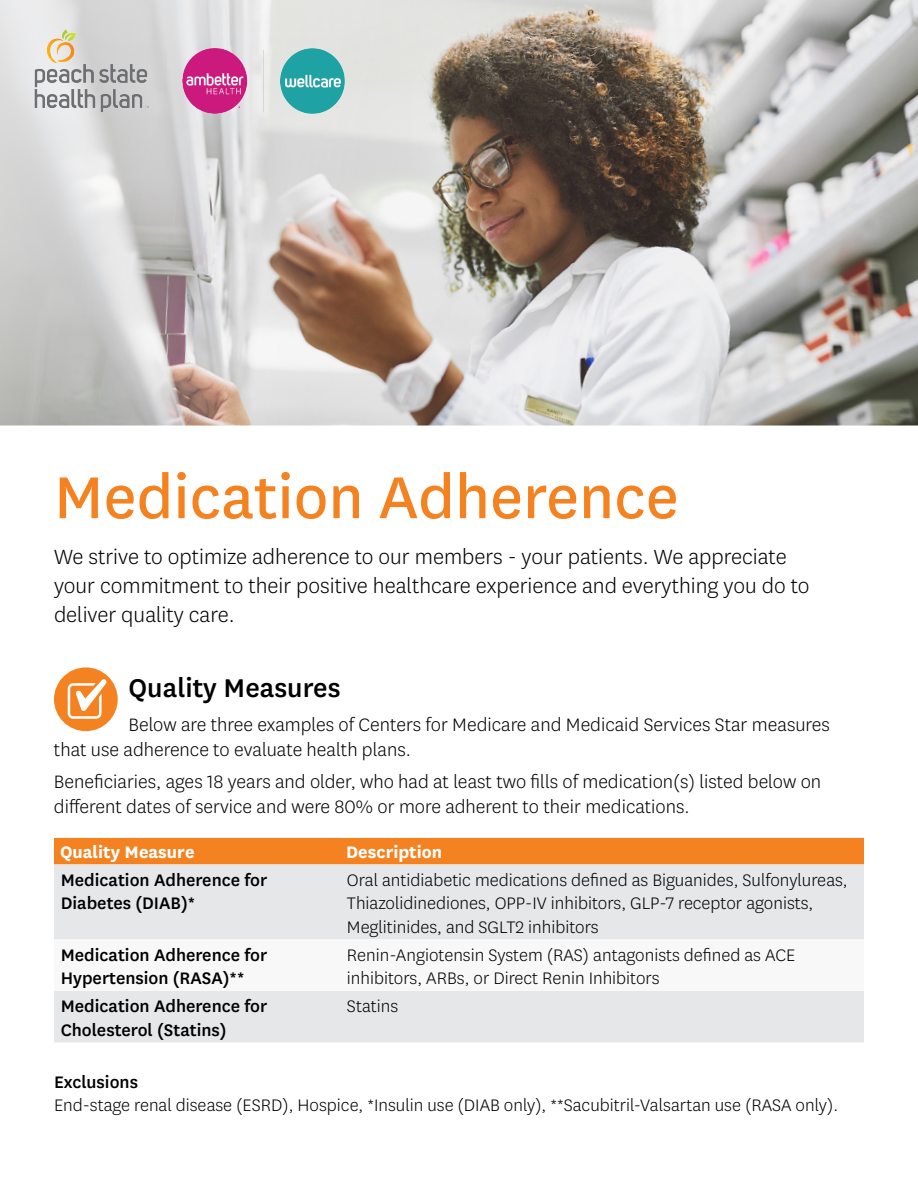
<style>
.page{position:relative;width:918px;height:1188px;background:#fff}
.page>*{position:absolute;margin:0;border:0;box-sizing:border-box;transform-origin:0 0}
.t1{font:69px "Centene Sans";color:#f58220}
.t2{font:500 30px "Centene Sans";color:#000}
.t3{font:300 24px/28.8px "Centene Sans";color:#000}
.t4{font:300 21px/25.2px "Centene Sans";color:#000}
.t5{font:300 19.5px/23.4px "Centene Sans";color:#000}
.t6{font:500 19.5px/23.4px "Centene Sans";color:#000}
.t7{font:700 19.5px "Centene Sans";color:#fff}
</style>
<div class="page">
<img style="left:0;top:0;width:918px;height:426px">
<img style="left:14px;top:2px;width:348px;height:120px">
<div style="left:54px;top:838px;width:810px;height:26px;background:#f58220"></div>
<div style="left:54px;top:864px;width:810px;height:178px;background:#e6e7e8"></div>
<svg style="left:54px;top:939px;width:810px;height:52px"></svg>
<div style="left:54px;top:667px;width:64px;height:64px;background:#f58220;border-radius:50%"></div>
<svg style="left:68px;top:679px;width:39px;height:40px"></svg>
<h1 class="t1" style="left:54px;top:451px;width:626px">Medication Adherence</h1>
<p class="t3" style="left:54px;top:542px;width:757px">We strive to optimize adherence to our members - your patients. We appreciate your commitment to their positive healthcare experience and everything you do to deliver quality care.</p>
<h2 class="t2" style="left:129px;top:667px;width:214px">Quality Measures</h2>
<p class="t4" style="left:54px;top:711px;width:778px;text-indent:75px">Below are three examples of Centers for Medicare and Medicaid Services Star measures that use adherence to evaluate health plans.</p>
<p class="t4" style="left:54px;top:768px;width:769px">Beneficiaries, ages 18 years and older, who had at least two fills of medication(s) listed below on different dates of service and were 80% or more adherent to their medications.</p>
<p class="t7" style="left:60px;top:839px;width:136px">Quality Measure</p>
<p class="t7" style="left:346px;top:839px;width:98px">Description</p>
<p class="t6" style="left:61px;top:867px;width:208px">Medication Adherence for<br>Diabetes (DIAB)*</p>
<p class="t5" style="left:347px;top:868px;width:502px">Oral antidiabetic medications defined as Biguanides, Sulfonylureas,<br>Thiazolidinediones, OPP-IV inhibitors, GLP-7 receptor agonists,<br>Meglitinides, and SGLT2 inhibitors</p>
<p class="t6" style="left:61px;top:942px;width:208px">Medication Adherence for<br>Hypertension (RASA)**</p>
<p class="t5" style="left:347px;top:942px;width:450px">Renin-Angiotensin System (RAS) antagonists defined as ACE inhibitors, ARBs, or Direct Renin Inhibitors</p>
<p class="t6" style="left:61px;top:993px;width:208px">Medication Adherence for<br>Cholesterol (Statins)</p>
<p class="t5" style="left:347px;top:994px;width:53px">Statins</p>
<h3 class="t6" style="left:54px;top:1069px;width:86px">Exclusions</h3>
<p class="t5" style="left:54px;top:1093px;width:786px">End-stage renal disease (ESRD), Hospice, *Insulin use (DIAB only), **Sacubitril-Valsartan use (RASA only).</p>
</div>
